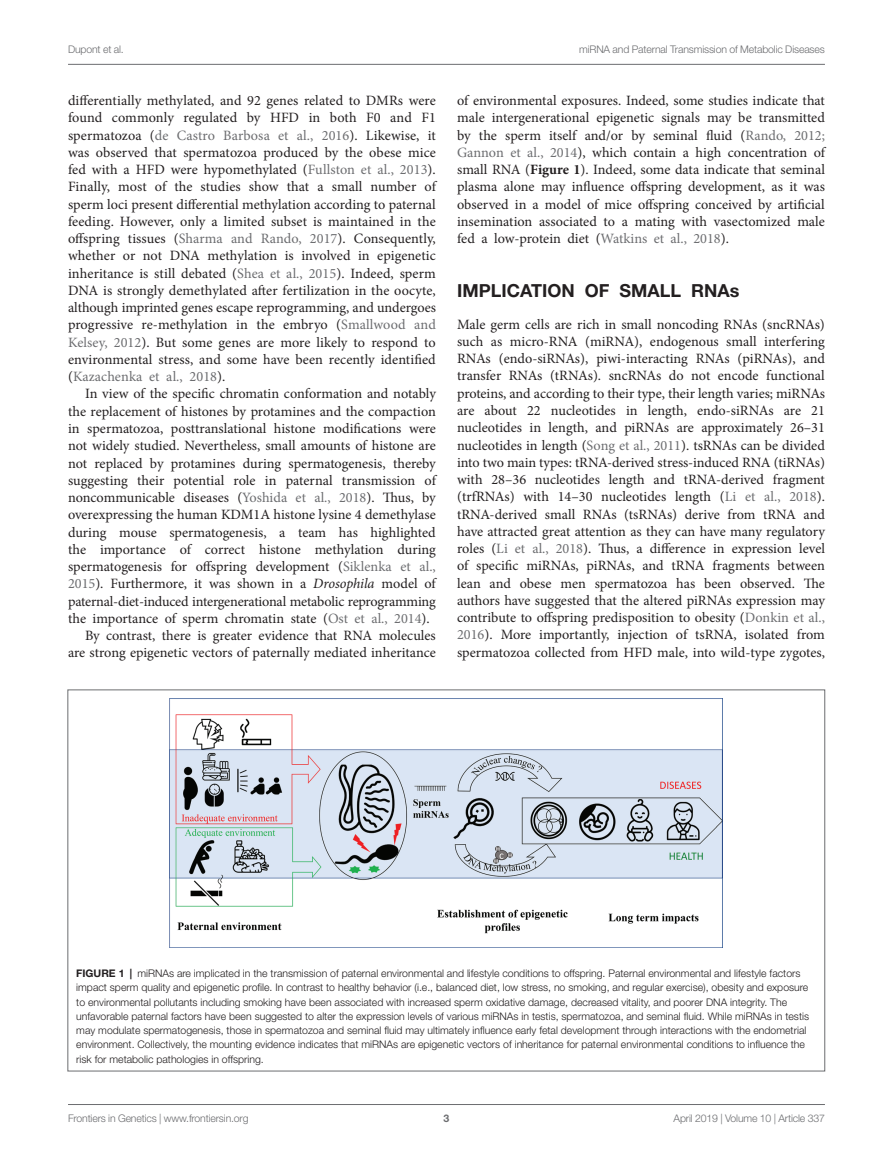
<style>
.page{position:relative;width:893px;height:1170px;background:#fff}
.page>*{position:absolute;margin:0;border:0;box-sizing:border-box;transform-origin:0 0}
.HEAD_1{font:700 18px "Helvetica Neue LT Std";color:#231f20}
.TEXT{font:14.25px/17.2px "Minion Pro";color:#231f20;text-align:justify}
.TEXT_FLUSH{font:14.25px/17.2px "Minion Pro";color:#231f20;text-align:justify}
.FIG_LEG{font:300 10.5px/14.2px "Helvetica Neue LT Std";color:#231f20}
.RF_R{font:300 10.5px "Helvetica Neue LT Std";letter-spacing:-.015em;color:#6c6d70}
.RF_R-2{font:700 10.5px "Helvetica Neue LT Std";color:#6c6d70}
.s1{color:#6c6d70}
.s2{font-style:italic}
.s3{font-weight:700}
</style>
<div class="page">
<hr style="left:68px;top:64px;width:757px;height:1px;background:#6c6d70">
<hr style="left:68px;top:1104px;width:757px;height:1px;background:#6c6d70">
<img style="left:170px;top:698px;width:553px;height:249px">
<p class="RF_R" style="left:68px;top:42px;width:57px">Dupont et al.</p>
<p class="RF_R" style="left:579px;top:42px;width:247px">miRNA and Paternal Transmission of Metabolic Diseases</p>
<p class="TEXT" style="left:68px;top:92px;width:369px">differentially methylated, and 92 genes related to DMRs were found commonly regulated by HFD in both F0 and F1 spermatozoa (<span class="s1">de Castro Barbosa et al., 2016</span>). Likewise, it was observed that spermatozoa produced by the obese mice fed with a HFD were hypomethylated (<span class="s1">Fullston et al., 2013</span>).<br>Finally, most of the studies show that a small number of sperm loci present differential methylation according to paternal feeding. However, only a limited subset is maintained in the offspring tissues (<span class="s1">Sharma and Rando, 2017</span>). Consequently, whether or not DNA methylation is involved in epigenetic inheritance is still debated (<span class="s1">Shea et al., 2015</span>). Indeed, sperm DNA is strongly demethylated after fertilization in the oocyte, although imprinted genes escape reprogramming, and undergoes progressive re-methylation in the embryo (<span class="s1">Smallwood and Kelsey, 2012</span>). But some genes are more likely to respond to environmental stress, and some have been recently identified (<span class="s1">Kazachenka et al., 2018</span>).</p>
<p class="TEXT" style="left:68px;top:385px;width:369px;text-indent:17px">In view of the specific chromatin conformation and notably the replacement of histones by protamines and the compaction in spermatozoa, posttranslational histone modifications were not widely studied. Nevertheless, small amounts of histone are not replaced by protamines during spermatogenesis, thereby suggesting their potential role in paternal transmission of noncommunicable diseases (<span class="s1">Yoshida et al., 2018</span>). Thus, by overexpressing the human KDM1A histone lysine 4 demethylase during mouse spermatogenesis, a team has highlighted the importance of correct histone methylation during spermatogenesis for offspring development (<span class="s1">Siklenka et al., 2015</span>). Furthermore, it was shown in a <span class="s2">Drosophila</span> model of paternal-diet-induced intergenerational metabolic reprogramming the importance of sperm chromatin state (<span class="s1">Ost et al., 2014</span>).</p>
<p class="TEXT" style="left:68px;top:627px;width:369px;text-align:right">By contrast, there is greater evidence that RNA molecules are strong epigenetic vectors of paternally mediated inheritance</p>
<p class="TEXT" style="left:457px;top:92px;width:369px">of environmental exposures. Indeed, some studies indicate that male intergenerational epigenetic signals may be transmitted by the sperm itself and/or by seminal fluid (<span class="s1">Rando, 2012; Gannon et al., 2014</span>), which contain a high concentration of small RNA (<span class="s3">Figure 1</span>). Indeed, some data indicate that seminal plasma alone may influence offspring development, as it was observed in a model of mice offspring conceived by artificial insemination associated to a mating with vasectomized male fed a low-protein diet (<span class="s1">Watkins et al., 2018</span>).</p>
<p class="HEAD_1" style="left:457px;top:279px;width:284px">IMPLICATION OF SMALL RNAs</p>
<p class="TEXT_FLUSH" style="left:457px;top:315px;width:369px">Male germ cells are rich in small noncoding RNAs (sncRNAs) such as micro-RNA (miRNA), endogenous small interfering RNAs (endo-siRNAs), piwi-interacting RNAs (piRNAs), and transfer RNAs (tRNAs). sncRNAs do not encode functional proteins, and according to their type, their length varies; miRNAs are about 22 nucleotides in length, endo-siRNAs are 21 nucleotides in length, and piRNAs are approximately 26–31 nucleotides in length (<span class="s1">Song et al., 2011</span>). tsRNAs can be divided into two main types: tRNA-derived stress-induced RNA (tiRNAs) with 28–36 nucleotides length and tRNA-derived fragment (trfRNAs) with 14–30 nucleotides length (<span class="s1">Li et al., 2018</span>). tRNA-derived small RNAs (tsRNAs) derive from tRNA and have attracted great attention as they can have many regulatory roles (<span class="s1">Li et al., 2018</span>). Thus, a difference in expression level of specific miRNAs, piRNAs, and tRNA fragments between lean and obese men spermatozoa has been observed. The authors have suggested that the altered piRNAs expression may contribute to offspring predisposition to obesity (<span class="s1">Donkin et al., 2016</span>). More importantly, injection of tsRNA, isolated from spermatozoa collected from HFD male, into wild-type zygotes,</p>
<p class="FIG_LEG" style="left:76px;top:965px;width:734px"><span class="s3">FIGURE 1 |</span> miRNAs are implicated in the transmission of paternal environmental and lifestyle conditions to offspring. Paternal environmental and lifestyle factors impact sperm quality and epigenetic profile. In contrast to healthy behavior (i.e., balanced diet, low stress, no smoking, and regular exercise), obesity and exposure to environmental pollutants including smoking have been associated with increased sperm oxidative damage, decreased vitality, and poorer DNA integrity. The unfavorable paternal factors have been suggested to alter the expression levels of various miRNAs in testis, spermatozoa, and seminal fluid. While miRNAs in testis may modulate spermatogenesis, those in spermatozoa and seminal fluid may ultimately influence early fetal development through interactions with the endometrial environment. Collectively, the mounting evidence indicates that miRNAs are epigenetic vectors of inheritance for paternal environmental conditions to influence the risk for metabolic pathologies in offspring.</p>
<p class="RF_R" style="left:68px;top:1111px;width:182px">Frontiers in Genetics | www.frontiersin.org</p>
<p class="RF_R-2" style="left:444px;top:1111px;width:7px">3</p>
<p class="RF_R" style="left:673px;top:1111px;width:153px">April 2019 | Volume 10 | Article 337</p>
</div>
